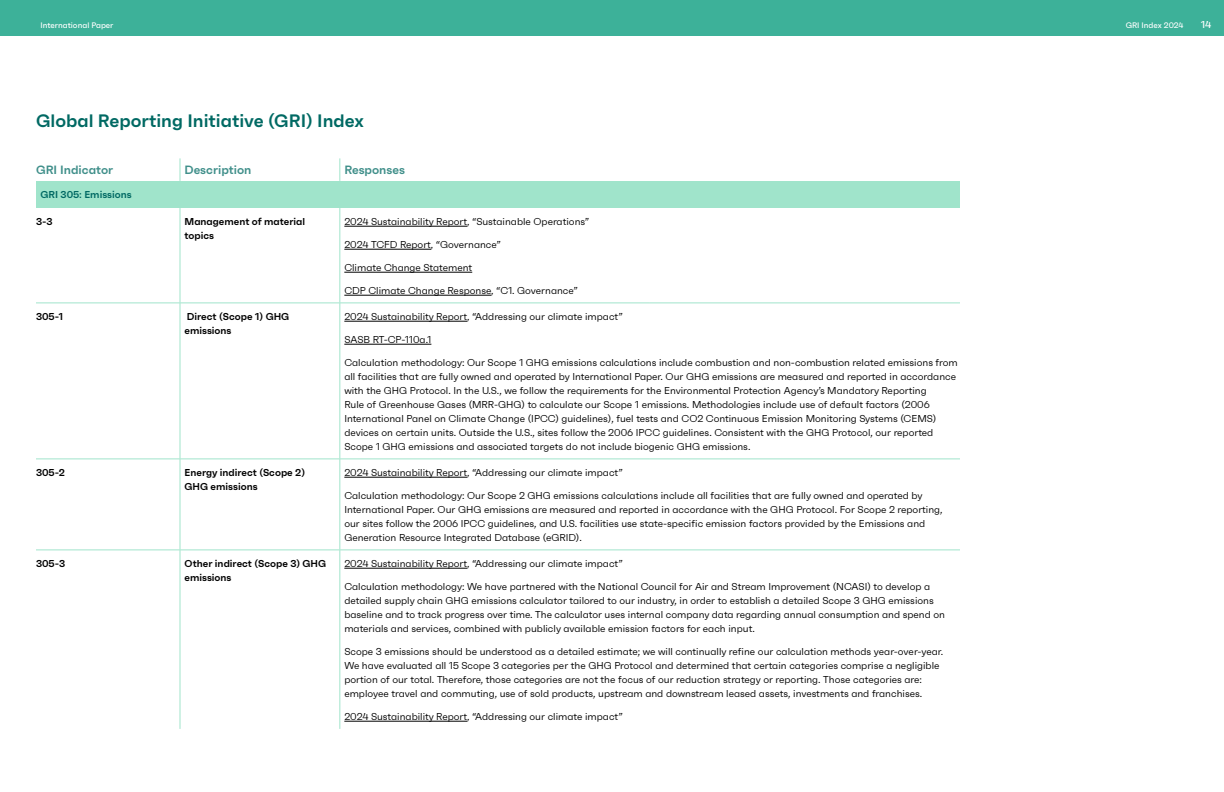
<style>
.page{position:relative;width:1224px;height:792px;background:#fff}
.page>*{position:absolute;margin:0;border:0;box-sizing:border-box;transform-origin:0 0}
.t1{font:600 18px "Faktum";color:#006963}
.GRI_Table_Heading{font:600 12px "Faktum";color:#408f8a}
.GRI_Body{font:10px/14px "Faktum";color:#000}
.GRI_Description{font:600 10px/14px "Faktum";color:#000}
.GRI_Number{font:600 10px "Faktum";color:#000}
.GRI_Section{font:600 10px "Faktum";color:#006963}
.t2{font:500 10px "Faktum";color:#fff}
.t3{font:500 8px "Faktum";color:#fff}
</style>
<div class="page">
<div style="left:36px;top:181px;width:924px;height:27px;background:#a0e4cb"></div>
<hr style="left:180px;top:208px;width:1px;height:95px;background:#a0e4cb">
<hr style="left:340px;top:208px;width:1px;height:95px;background:#a0e4cb">
<hr style="left:36px;top:303px;width:144px;height:1px;background:#a0e4cb">
<hr style="left:180px;top:303px;width:160px;height:1px;background:#a0e4cb">
<hr style="left:180px;top:303px;width:1px;height:156px;background:#a0e4cb">
<hr style="left:340px;top:303px;width:310px;height:1px;background:#a0e4cb">
<hr style="left:340px;top:303px;width:1px;height:156px;background:#a0e4cb">
<hr style="left:650px;top:303px;width:310px;height:1px;background:#a0e4cb">
<hr style="left:180px;top:459px;width:1px;height:91px;background:#a0e4cb">
<hr style="left:340px;top:459px;width:1px;height:91px;background:#a0e4cb">
<hr style="left:36px;top:550px;width:144px;height:1px;background:#a0e4cb">
<hr style="left:180px;top:550px;width:160px;height:1px;background:#a0e4cb">
<hr style="left:180px;top:550px;width:1px;height:179px;background:#a0e4cb">
<hr style="left:340px;top:550px;width:310px;height:1px;background:#a0e4cb">
<hr style="left:340px;top:550px;width:1px;height:179px;background:#a0e4cb">
<hr style="left:650px;top:550px;width:310px;height:1px;background:#a0e4cb">
<svg style="left:180px;top:158px;width:1px;height:23px"></svg>
<svg style="left:340px;top:158px;width:1px;height:23px"></svg>
<hr style="left:36px;top:459px;width:144px;height:1px;background:#a0e4cb">
<hr style="left:180px;top:459px;width:160px;height:1px;background:#a0e4cb">
<hr style="left:340px;top:459px;width:310px;height:1px;background:#a0e4cb">
<hr style="left:650px;top:459px;width:310px;height:1px;background:#a0e4cb">
<hr style="left:344px;top:226px;width:123px;height:1px;background:#000">
<hr style="left:344px;top:249px;width:87px;height:1px;background:#000">
<hr style="left:344px;top:272px;width:128px;height:1px;background:#000">
<hr style="left:344px;top:295px;width:147px;height:1px;background:#000">
<hr style="left:344px;top:321px;width:123px;height:1px;background:#000">
<hr style="left:344px;top:344px;width:87px;height:1px;background:#000">
<hr style="left:344px;top:477px;width:123px;height:1px;background:#000">
<hr style="left:344px;top:568px;width:123px;height:1px;background:#000">
<hr style="left:344px;top:721px;width:123px;height:1px;background:#000">
<div style="left:0;top:0;width:1224px;height:36px;background:#3db199"></div>
<p class="t3" style="left:40px;top:20px;width:75px">International Paper</p>
<p class="t3" style="left:1126px;top:20px;width:59px">GRI Index 2024</p>
<p class="t2" style="left:1201px;top:19px;width:12px">14</p>
<h1 class="t1" style="left:36px;top:109px;width:330px">Global Reporting Initiative (GRI) Index</h1>
<p class="GRI_Table_Heading" style="left:36px;top:162px;width:79px">GRI Indicator</p>
<p class="GRI_Table_Heading" style="left:184px;top:162px;width:68px">Description</p>
<p class="GRI_Table_Heading" style="left:344px;top:162px;width:62px">Responses</p>
<p class="GRI_Section" style="left:40px;top:188px;width:93px">GRI 305: Emissions</p>
<p class="GRI_Number" style="left:36px;top:215px;width:18px">3-3</p>
<p class="GRI_Description" style="left:184px;top:214px;width:122px">Management of material topics</p>
<p class="GRI_Body" style="left:344px;top:214px;width:247px">2024 Sustainability Report, “Sustainable Operations”</p>
<p class="GRI_Body" style="left:344px;top:237px;width:158px">2024 TCFD Report, “Governance”</p>
<p class="GRI_Body" style="left:344px;top:260px;width:129px">Climate Change Statement</p>
<p class="GRI_Body" style="left:344px;top:283px;width:235px">CDP Climate Change Response, “C1. Governance”</p>
<p class="GRI_Number" style="left:36px;top:310px;width:29px">305-1</p>
<p class="GRI_Description" style="left:184px;top:309px;width:106px">Direct (Scope 1) GHG emissions</p>
<p class="GRI_Body" style="left:344px;top:309px;width:280px">2024 Sustainability Report, “Addressing our climate impact”</p>
<p class="GRI_Body" style="left:344px;top:332px;width:89px">SASB RT-CP-110a.1</p>
<p class="GRI_Body" style="left:344px;top:355px;width:615px">Calculation methodology: Our Scope 1 GHG emissions calculations include combustion and non-combustion related emissions from all facilities that are fully owned and operated by International Paper. Our GHG emissions are measured and reported in accordance with the GHG Protocol. In the U.S., we follow the requirements for the Environmental Protection Agency’s Mandatory Reporting<br>Rule of Greenhouse Gases (MRR-GHG) to calculate our Scope 1 emissions. Methodologies include use of default factors (2006<br>International Panel on Climate Change (IPCC) guidelines), fuel tests and CO2 Continuous Emission Monitoring Systems (CEMS) devices on certain units. Outside the U.S., sites follow the 2006 IPCC guidelines. Consistent with the GHG Protocol, our reported Scope 1 GHG emissions and associated targets do not include biogenic GHG emissions.</p>
<p class="GRI_Number" style="left:36px;top:466px;width:30px">305-2</p>
<p class="GRI_Description" style="left:184px;top:465px;width:122px">Energy indirect (Scope 2)<br>GHG emissions</p>
<p class="GRI_Body" style="left:344px;top:465px;width:280px">2024 Sustainability Report, “Addressing our climate impact”</p>
<p class="GRI_Body" style="left:344px;top:488px;width:600px">Calculation methodology: Our Scope 2 GHG emissions calculations include all facilities that are fully owned and operated by International Paper. Our GHG emissions are measured and reported in accordance with the GHG Protocol. For Scope 2 reporting, our sites follow the 2006 IPCC guidelines, and U.S. facilities use state-specific emission factors provided by the Emissions and Generation Resource Integrated Database (eGRID).</p>
<p class="GRI_Number" style="left:36px;top:557px;width:31px">305-3</p>
<p class="GRI_Description" style="left:184px;top:556px;width:143px">Other indirect (Scope 3) GHG emissions</p>
<p class="GRI_Body" style="left:344px;top:556px;width:280px">2024 Sustainability Report, “Addressing our climate impact”</p>
<p class="GRI_Body" style="left:344px;top:579px;width:602px">Calculation methodology: We have partnered with the National Council for Air and Stream Improvement (NCASI) to develop a detailed supply chain GHG emissions calculator tailored to our industry, in order to establish a detailed Scope 3 GHG emissions baseline and to track progress over time. The calculator uses internal company data regarding annual consumption and spend on materials and services, combined with publicly available emission factors for each input.</p>
<p class="GRI_Body" style="left:344px;top:644px;width:600px">Scope 3 emissions should be understood as a detailed estimate; we will continually refine our calculation methods year-over-year.<br>We have evaluated all 15 Scope 3 categories per the GHG Protocol and determined that certain categories comprise a negligible portion of our total. Therefore, those categories are not the focus of our reduction strategy or reporting. Those categories are: employee travel and commuting, use of sold products, upstream and downstream leased assets, investments and franchises.</p>
<p class="GRI_Body" style="left:344px;top:709px;width:280px">2024 Sustainability Report, “Addressing our climate impact”</p>
</div>
